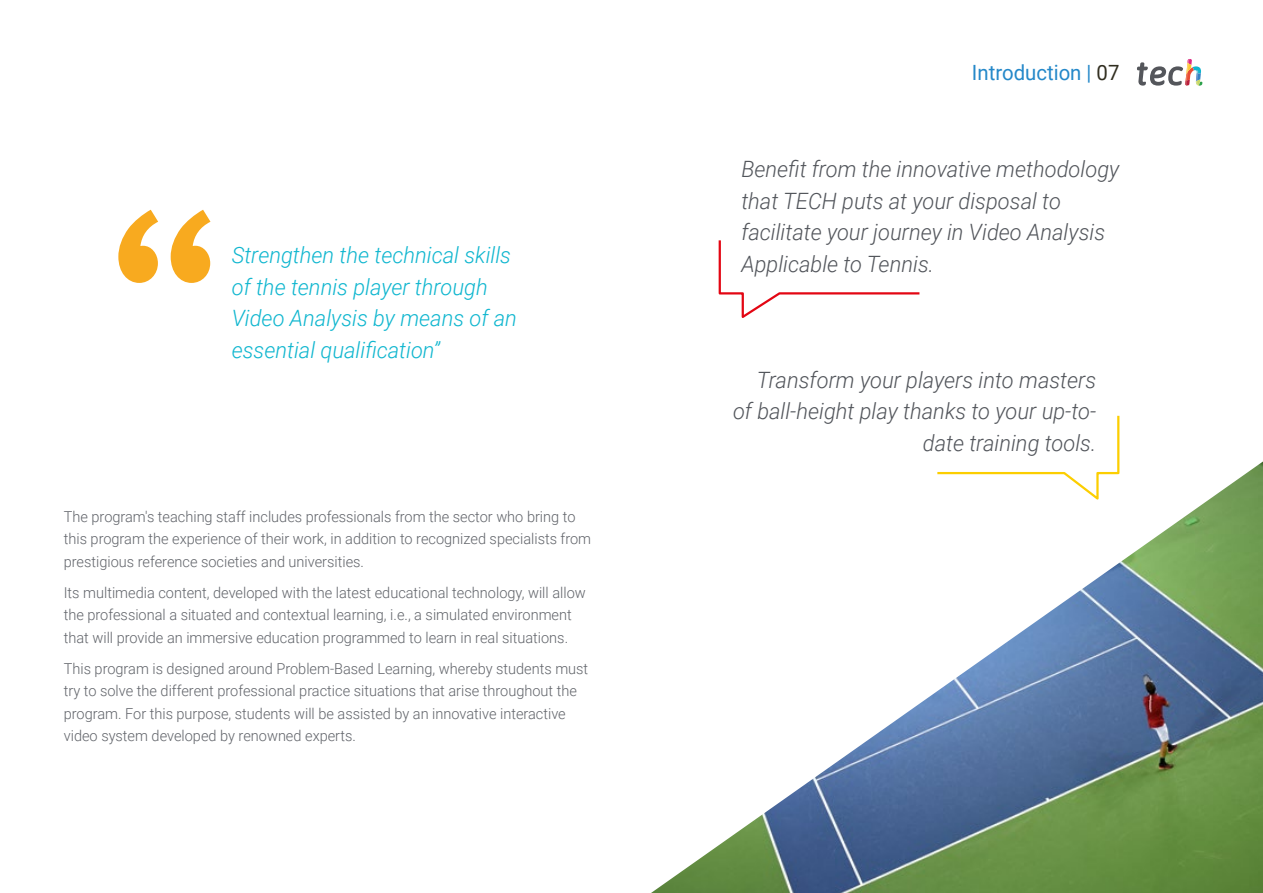
<style>
.page{position:relative;width:1263px;height:893px;background:#fff}
.page>*{position:absolute;margin:0;border:0;box-sizing:border-box;transform-origin:0 0}
.t1{font:italic 300 22.5px/31.5px "Roboto";color:#52555b;text-align:right}
.t2{font:italic 300 22.5px/31.5px "Roboto";color:#0fb6cf}
.t3{font:21px "Roboto";color:#2488c9}
.t4{font:300 15px/22.5px "Roboto";color:#61646a}
.s1{color:#312e20}
</style>
<div class="page">
<svg style="left:118px;top:210px;width:92px;height:73px"></svg>
<svg style="left:1137px;top:59px;width:65px;height:27px"></svg>
<svg style="left:1117px;top:415px;width:3px;height:46px"></svg>
<svg style="left:718px;top:240px;width:202px;height:78px"></svg>
<img style="left:651px;top:461px;width:612px;height:432px">
<h1 class="t2" style="left:232px;top:239px;width:287px">Strengthen the technical skills of the tennis player through<br>Video Analysis by means of an essential qualification”</h1>
<p class="t4" style="left:64px;top:504px;width:529px">The program's teaching staff includes professionals from the sector who bring to this program the experience of their work, in addition to recognized specialists from prestigious reference societies and universities.</p>
<p class="t4" style="left:64px;top:580px;width:523px">Its multimedia content, developed with the latest educational technology, will allow the professional a situated and contextual learning, i.e., a simulated environment that will provide an immersive education programmed to learn in real situations.</p>
<p class="t4" style="left:64px;top:656px;width:526px">This program is designed around Problem-Based Learning, whereby students must try to solve the different professional practice situations that arise throughout the program. For this purpose, students will be assisted by an innovative interactive video system developed by renowned experts.</p>
<h2 class="t3" style="left:972px;top:57px;width:149px">Introduction | <span class="s1">07</span></h2>
<h1 class="t1" style="left:741px;top:153px;width:380px;text-align:left">Benefit from the innovative methodology that TECH puts at your disposal to facilitate your journey in Video Analysis Applicable to Tennis.</h1>
<h1 class="t1" style="left:733px;top:363px;width:365px">Transform your players into masters of ball-height play thanks to your up-to&shy;date training tools.</h1>
</div>
